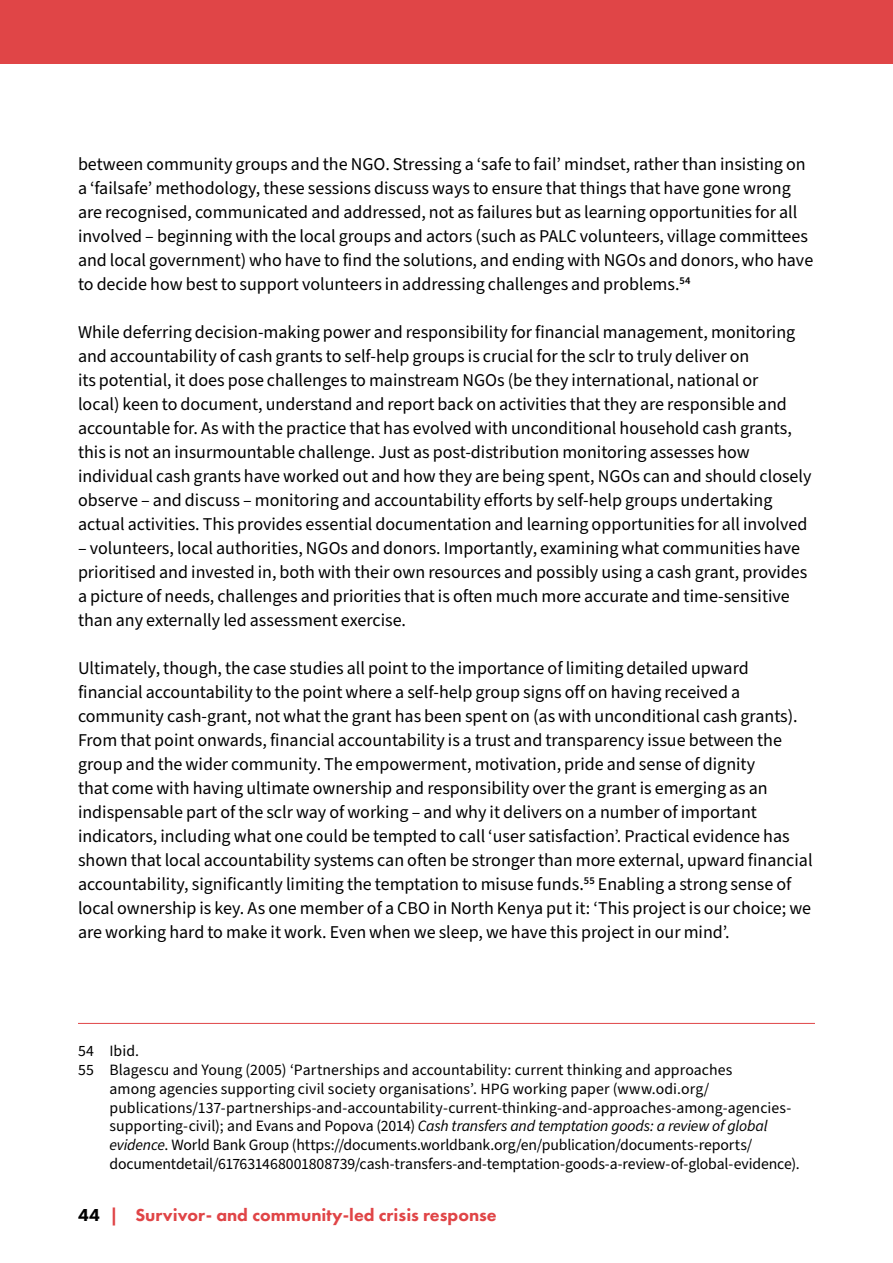
<style>
.page{position:relative;width:893px;height:1263px;background:#fff}
.page>*{position:absolute;margin:0;border:0;box-sizing:border-box;transform-origin:0 0}
.Body_text{font:18px/24px "Source Sans Pro";color:#000}
.t1{font:800 18px "Futura PT";color:#e04547}
.Footnotes{font:15.75px/18.9px "Source Sans Pro";color:#000}
.s1{font-style:italic}
.s2{color:#000}
</style>
<div class="page">
<div style="left:0;top:0;width:893px;height:64px;background:#e04547"></div>
<hr style="left:78px;top:1023px;width:737px;height:1px;background:#e04547">
<p class="Body_text" style="left:78px;top:152px;width:737px">between community groups and the NGO. Stressing a ‘safe to fail’ mindset, rather than insisting on a ‘failsafe’ methodology, these sessions discuss ways to ensure that things that have gone wrong are recognised, communicated and addressed, not as failures but as learning opportunities for all involved – beginning with the local groups and actors (such as PALC volunteers, village committees and local government) who have to find the solutions, and ending with NGOs and donors, who have to decide how best to support volunteers in addressing challenges and problems.<sup>54</sup></p>
<p class="Body_text" style="left:78px;top:320px;width:735px">While deferring decision-making power and responsibility for financial management, monitoring and accountability of cash grants to self-help groups is crucial for the sclr to truly deliver on<br>its potential, it does pose challenges to mainstream NGOs (be they international, national or<br>local) keen to document, understand and report back on activities that they are responsible and accountable for. As with the practice that has evolved with unconditional household cash grants, this is not an insurmountable challenge. Just as post-distribution monitoring assesses how individual cash grants have worked out and how they are being spent, NGOs can and should closely observe – and discuss – monitoring and accountability efforts by self-help groups undertaking actual activities. This provides essential documentation and learning opportunities for all involved</p>
<p class="Body_text" style="left:78px;top:536px;width:731px">– volunteers, local authorities, NGOs and donors. Importantly, examining what communities have prioritised and invested in, both with their own resources and possibly using a cash grant, provides a picture of needs, challenges and priorities that is often much more accurate and time-sensitive than any externally led assessment exercise.</p>
<p class="Body_text" style="left:78px;top:656px;width:736px">Ultimately, though, the case studies all point to the importance of limiting detailed upward financial accountability to the point where a self-help group signs off on having received a community cash-grant, not what the grant has been spent on (as with unconditional cash grants).<br>From that point onwards, financial accountability is a trust and transparency issue between the group and the wider community. The empowerment, motivation, pride and sense of dignity<br>that come with having ultimate ownership and responsibility over the grant is emerging as an indispensable part of the sclr way of working – and why it delivers on a number of important indicators, including what one could be tempted to call ‘user satisfaction’. Practical evidence has shown that local accountability systems can often be stronger than more external, upward financial accountability, significantly limiting the temptation to misuse funds.<sup>55</sup> Enabling a strong sense of local ownership is key. As one member of a CBO in North Kenya put it: ‘This project is our choice; we are working hard to make it work. Even when we sleep, we have this project in our mind’.</p>
<p class="Footnotes" style="left:78px;top:1042px;width:63px">54 Ibid.</p>
<p class="Footnotes" style="left:110px;top:1060px;width:692px;text-indent:-32px">55 Blagescu and Young (2005) ‘Partnerships and accountability: current thinking and approaches<br>among agencies supporting civil society organisations’. HPG working paper (www.odi.org/ publications/137-partnerships-and-accountability-current-thinking-and-approaches-among-agencies&shy;supporting-civil); and Evans and Popova (2014) <span class="s1">Cash transfers and temptation goods: a review of global evidence</span>. World Bank Group (https://documents.worldbank.org/en/publication/documents-reports/ documentdetail/617631468001808739/cash-transfers-and-temptation-goods-a-review-of-global-evidence).</p>
<p class="t1" style="left:78px;top:1204px;width:420px"><span class="s2">44</span> | Survivor- and community-led crisis response</p>
</div>
